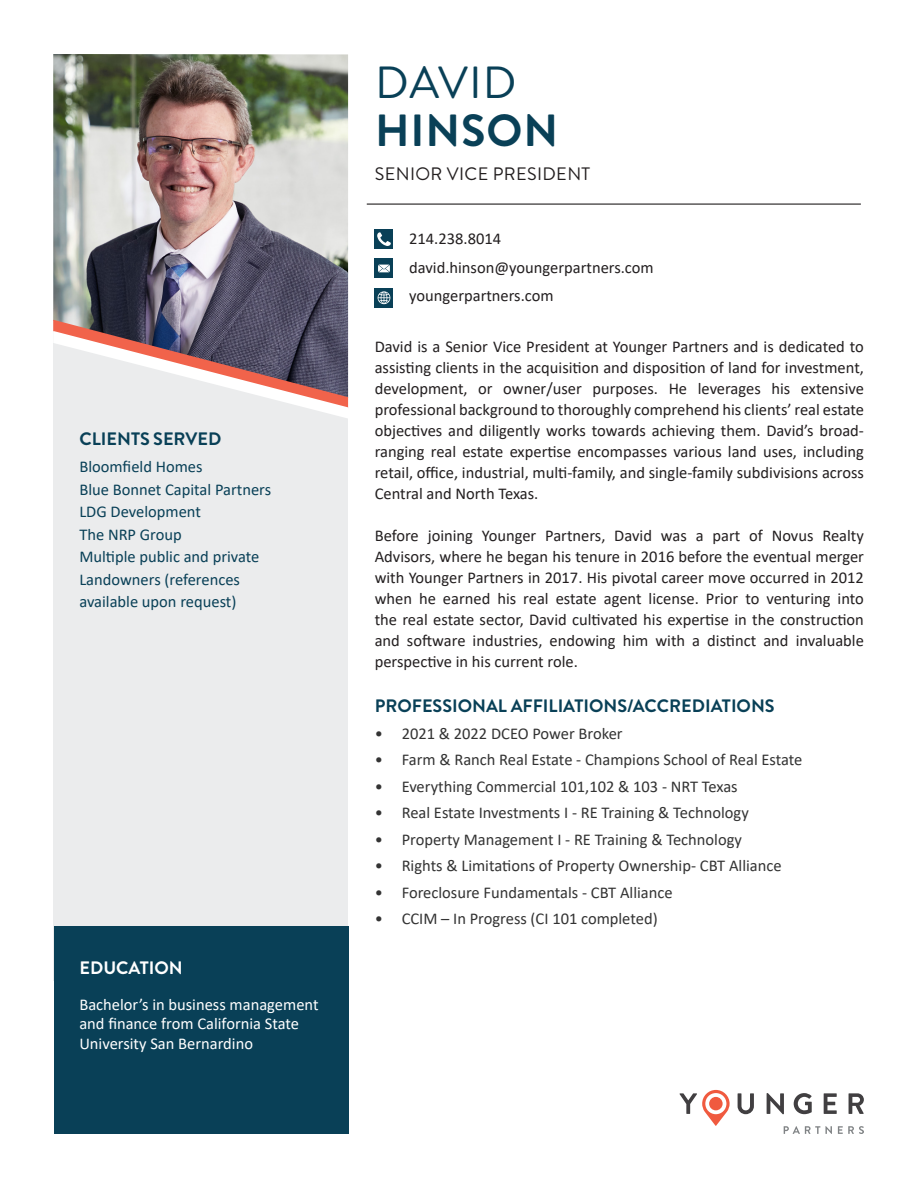
<style>
.page{position:relative;width:918px;height:1188px;background:#fff}
.page>*{position:absolute;margin:0;border:0;box-sizing:border-box;transform-origin:0 0}
.Title_Bigger_White{font:700 45px "Brandon Grotesque";letter-spacing:.02em;color:#094057}
.Title_Bigger_White-2{font:45px "Brandon Grotesque";letter-spacing:.02em;color:#094057}
.t1{font:700 18px "Brandon Grotesque";color:#094057}
.Title_Bigger_White-3{font:18px "Brandon Grotesque";letter-spacing:.02em;color:#231f20}
.t2{font:700 18px "Brandon Grotesque";color:#fff}
.t3{font:16.5px/21px "Calibri";color:#231f20;text-align:justify}
.t4{font:16.5px "Calibri";color:#333}
.t5{font:16.5px/22.5px "Calibri";color:#094057}
.t6{font:16.5px/19.8px "Calibri";color:#fff}
</style>
<div class="page">
<div style="left:53px;top:308px;width:295px;height:673px;background:#ebeced"></div>
<img style="left:53px;top:54px;width:295px;height:266px">
<div style="left:54px;top:927px;width:295px;height:207px;background:#094057"></div>
<hr style="left:367px;top:204px;width:494px;height:1px;background:#231f20">
<div style="left:375px;top:230px;width:18px;height:19px;background:#094057"></div>
<svg style="left:377px;top:232px;width:14px;height:14px"></svg>
<div style="left:375px;top:259px;width:18px;height:19px;background:#094057"></div>
<svg style="left:378px;top:265px;width:12px;height:7px"></svg>
<div style="left:375px;top:288px;width:18px;height:19px;background:#094057"></div>
<svg style="left:378px;top:291px;width:12px;height:13px"></svg>
<svg style="left:738px;top:1093px;width:16px;height:21px"></svg>
<svg style="left:767px;top:1093px;width:17px;height:21px"></svg>
<svg style="left:794px;top:1093px;width:18px;height:21px"></svg>
<svg style="left:824px;top:1093px;width:13px;height:21px"></svg>
<svg style="left:849px;top:1093px;width:15px;height:21px"></svg>
<svg style="left:680px;top:1090px;width:50px;height:36px"></svg>
<svg style="left:784px;top:1126px;width:48px;height:8px"></svg>
<svg style="left:838px;top:1126px;width:26px;height:8px"></svg>
<svg style="left:53px;top:320px;width:295px;height:98px"></svg>
<p class="t1" style="left:80px;top:426px;width:143px">CLIENTS SERVED</p>
<p class="t5" style="left:79px;top:455px;width:125px">Bloomfield Homes</p>
<p class="t5" style="left:79px;top:477px;width:193px">Blue Bonnet Capital Partners</p>
<p class="t5" style="left:79px;top:500px;width:123px">LDG Development</p>
<p class="t5" style="left:79px;top:522px;width:104px">The NRP Group</p>
<p class="t5" style="left:79px;top:545px;width:182px">Multiple public and private<br>Landowners (references available upon request)</p>
<p class="t2" style="left:80px;top:955px;width:105px">EDUCATION</p>
<p class="t6" style="left:79px;top:994px;width:241px">Bachelor’s in business management and finance from California State<br>University San Bernardino</p>
<p class="Title_Bigger_White-2" style="left:375px;top:52px;width:143px">DAVID</p>
<p class="Title_Bigger_White" style="left:375px;top:99px;width:185px">HINSON</p>
<p class="Title_Bigger_White-3" style="left:375px;top:161px;width:217px">SENIOR VICE PRESIDENT</p>
<p class="t3" style="left:409px;top:228px;width:93px">214.238.8014</p>
<p class="t3" style="left:409px;top:256px;width:246px">david.hinson@youngerpartners.com</p>
<p class="t3" style="left:409px;top:285px;width:146px">youngerpartners.com</p>
<p class="t3" style="left:375px;top:336px;width:491px">David is a Senior Vice President at Younger Partners and is dedicated to assisting clients in the acquisition and disposition of land for investment, development, or owner/user purposes. He leverages his extensive professional background to thoroughly comprehend his clients’ real estate objectives and diligently works towards achieving them. David’s broad&shy;ranging real estate expertise encompasses various land uses, including retail, office, industrial, multi-family, and single-family subdivisions across Central and North Texas.</p>
<p class="t3" style="left:375px;top:525px;width:491px">Before joining Younger Partners, David was a part of Novus Realty Advisors, where he began his tenure in 2016 before the eventual merger with Younger Partners in 2017. His pivotal career move occurred in 2012 when he earned his real estate agent license. Prior to venturing into the real estate sector, David cultivated his expertise in the construction and software industries, endowing him with a distinct and invaluable perspective in his current role.</p>
<p class="t1" style="left:375px;top:693px;width:401px">PROFESSIONAL AFFILIATIONS/ACCREDIATIONS</p>
<p class="t4" style="left:375px;top:722px;width:250px">• 2021 &amp; 2022 DCEO Power Broker</p>
<p class="t4" style="left:375px;top:748px;width:429px">• Farm &amp; Ranch Real Estate - Champions School of Real Estate</p>
<p class="t4" style="left:375px;top:775px;width:365px">• Everything Commercial 101,102 &amp; 103 - NRT Texas</p>
<p class="t4" style="left:375px;top:801px;width:376px">• Real Estate Investments I - RE Training &amp; Technology</p>
<p class="t4" style="left:375px;top:828px;width:369px">• Property Management I - RE Training &amp; Technology</p>
<p class="t4" style="left:375px;top:854px;width:409px">• Rights &amp; Limitations of Property Ownership- CBT Alliance</p>
<p class="t4" style="left:375px;top:881px;width:300px">• Foreclosure Fundamentals - CBT Alliance</p>
<p class="t4" style="left:375px;top:908px;width:284px">• CCIM – In Progress (CI 101 completed)</p>
</div>
